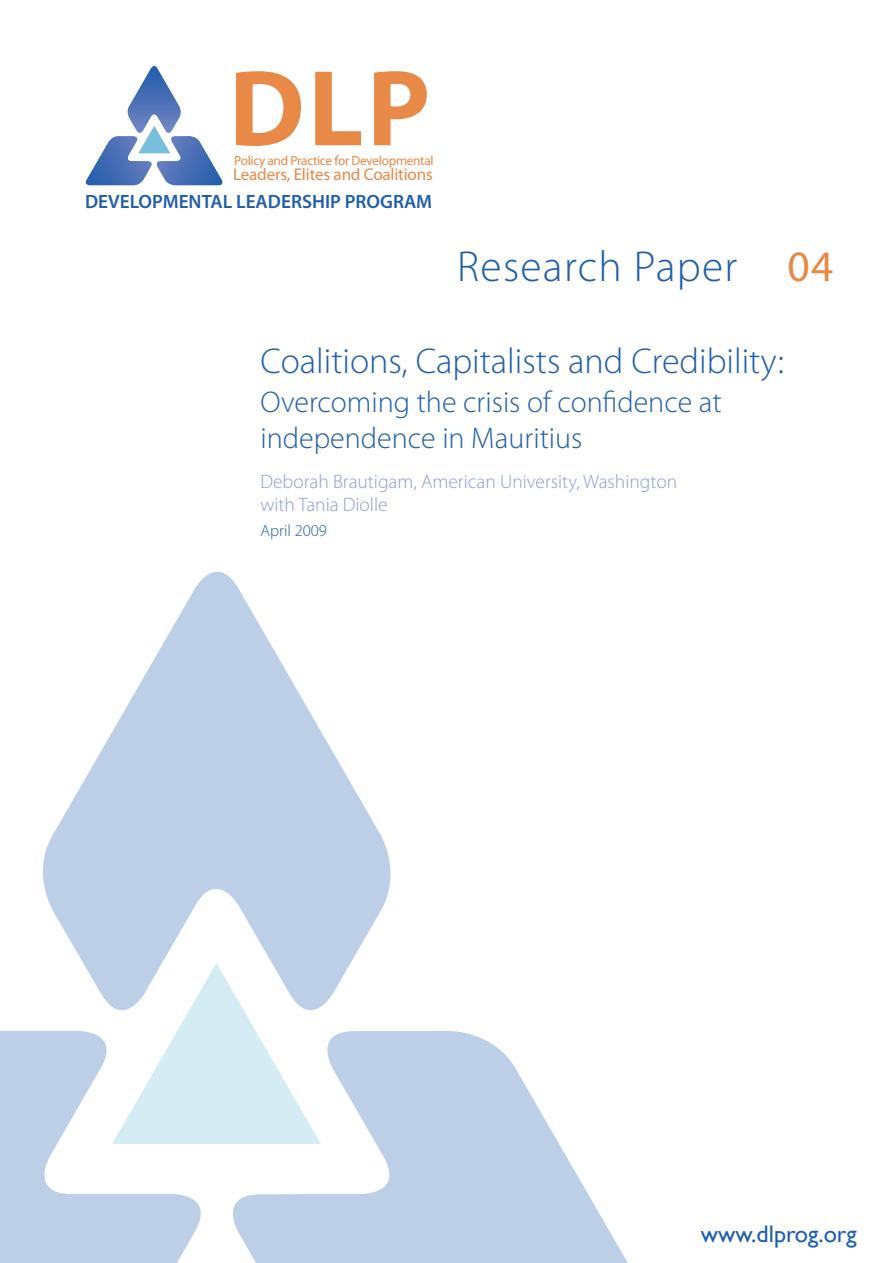
<style>
.page{position:relative;width:893px;height:1263px;background:#fff}
.page>*{position:absolute;margin:0;border:0;box-sizing:border-box;transform-origin:0 0}
.t1{font:700 108.9px "Myriad Pro";color:#e88948}
.t2{font:300 43.5px "Myriad Pro";letter-spacing:.03em;color:#205fac}
.t3{font:43.5px "Myriad Pro";color:#e88948}
.t4{font:300 36px "Myriad Pro";color:#205fac}
.t5{font:300 30px/36px "Myriad Pro";color:#205fac}
.t6{font:24px "Gill Sans";color:#205fac}
.t7{font:300 19.5px/23.4px "Myriad Pro";color:#8c9ccf}
.t8{font:600 19.35px "Myriad Pro";color:#215eac}
.t9{font:17.1px "Myriad Pro";letter-spacing:-.01em;color:#e88948}
.t10{font:300 16.5px "Myriad Pro";color:#205fac}
.t11{font:13.35px "Myriad Pro";letter-spacing:-.025em;color:#e88948}
</style>
<div class="page">
<svg style="left:85px;top:66px;width:138px;height:119px"></svg>
<svg style="left:233px;top:1031px;width:395px;height:232px;fill:#bccfe6"></svg>
<svg style="left:0;top:1031px;width:201px;height:232px;fill:#bccfe6"></svg>
<svg style="left:43px;top:572px;width:348px;height:435px;fill:#bccfe6"></svg>
<svg style="left:112px;top:963px;width:209px;height:181px"></svg>
<h1 class="t1" style="left:229px;top:37px;width:203px">DLP</h1>
<p class="t11" style="left:234px;top:152px;width:201px">Policy and Practice for Developmental</p>
<p class="t9" style="left:233px;top:164px;width:201px">Leaders, Elites and Coalitions</p>
<p class="t8" style="left:85px;top:189px;width:349px">DEVELOPMENTAL LEADERSHIP PROGRAM</p>
<h2 class="t2" style="left:457px;top:242px;width:282px">Research Paper</h2>
<h2 class="t3" style="left:787px;top:239px;width:47px">04</h2>
<h3 class="t4" style="left:260px;top:341px;width:525px">Coalitions, Capitalists and Credibility:</h3>
<h3 class="t5" style="left:260px;top:385px;width:463px">Overcoming the crisis of confidence at independence in Mauritius</h3>
<p class="t7" style="left:260px;top:470px;width:418px">Deborah Brautigam, American University, Washington with Tania Diolle</p>
<p class="t10" style="left:260px;top:522px;width:68px">April 2009</p>
<p class="t6" style="left:701px;top:1220px;width:157px">www.dlprog.org</p>
</div>
